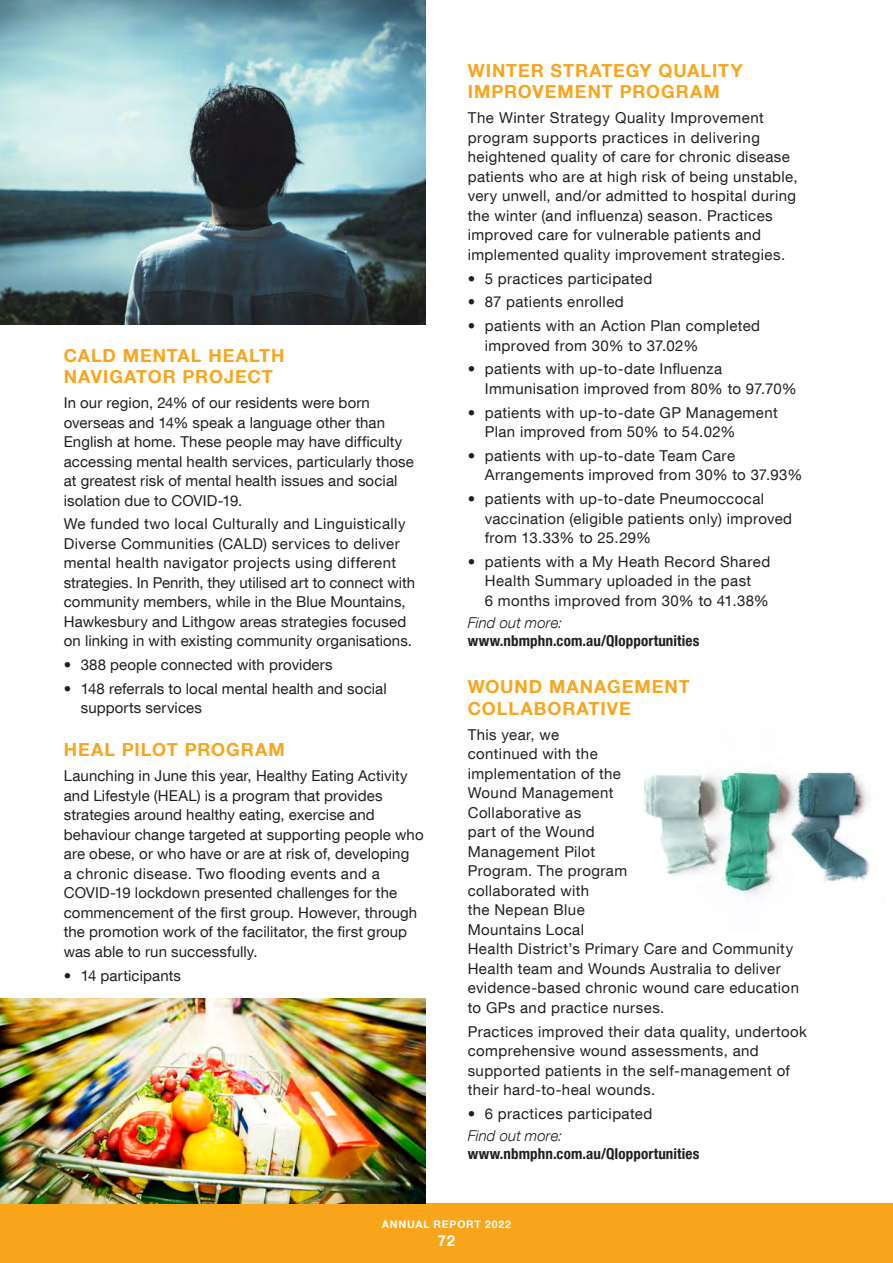
<style>
.page{position:relative;width:893px;height:1263px;background:#fff}
.page>*{position:absolute;margin:0;border:0;box-sizing:border-box;transform-origin:0 0}
._22_sub_2_caps{font:700 18px/21.6px "Helvetica Neue LT Com";letter-spacing:.055em;color:#f9a51b}
._22_BODY{font:15px/19.5px "Helvetica Neue LT Com";letter-spacing:.02em;color:#231f20}
.website{font:700 condensed 15px "Helvetica Neue LT Com";letter-spacing:.005em;color:#231f20}
.Find_Out_More{font:italic 300 15px "Helvetica Neue LT Com";letter-spacing:.005em;color:#231f20}
.t1{font:700 15px "Helvetica Neue LT Com";color:#fff}
.t2{font:700 10.5px "Helvetica Neue LT Com";letter-spacing:.075em;color:#fff}
</style>
<div class="page">
<div style="left:0;top:1203px;width:893px;height:60px;background:#f9a51b"></div>
<hr style="left:892px;top:0;width:1px;height:1203px;background:#fcb958">
<img style="left:0;top:0;width:425px;height:325px">
<img style="left:0;top:999px;width:425px;height:204px">
<img style="left:643px;top:771px;width:227px;height:124px">
<p class="_22_sub_2_caps" style="left:64px;top:344px;width:222px">CALD MENTAL HEALTH<br>NAVIGATOR PROJECT</p>
<p class="_22_BODY" style="left:64px;top:393px;width:352px">In our region, 24% of our residents were born overseas and 14% speak a language other than English at home. These people may have difficulty accessing mental health services, particularly those at greatest risk of mental health issues and social isolation due to COVID-19.</p>
<p class="_22_BODY" style="left:64px;top:514px;width:353px">We funded two local Culturally and Linguistically Diverse Communities (CALD) services to deliver mental health navigator projects using different strategies. In Penrith, they utilised art to connect with community members, while in the Blue Mountains, Hawkesbury and Lithgow areas strategies focused on linking in with existing community organisations.</p>
<p class="_22_BODY" style="left:64px;top:655px;width:270px">• 388 people connected with providers</p>
<p class="_22_BODY" style="left:81px;top:678px;width:307px;text-indent:-17px">• 148 referrals to local mental health and social supports services</p>
<p class="_22_sub_2_caps" style="left:64px;top:739px;width:223px">HEAL PILOT PROGRAM</p>
<p class="_22_BODY" style="left:64px;top:766px;width:361px">Launching in June this year, Healthy Eating Activity and Lifestyle (HEAL) is a program that provides strategies around healthy eating, exercise and behaviour change targeted at supporting people who are obese, or who have or are at risk of, developing<br>a chronic disease. Two flooding events and a COVID-19 lockdown presented challenges for the commencement of the first group. However, through the promotion work of the facilitator, the first group was able to run successfully.</p>
<p class="_22_BODY" style="left:64px;top:965px;width:119px">• 14 participants</p>
<p class="_22_sub_2_caps" style="left:468px;top:59px;width:276px">WINTER STRATEGY QUALITY<br>IMPROVEMENT PROGRAM</p>
<p class="_22_BODY" style="left:468px;top:108px;width:332px">The Winter Strategy Quality Improvement program supports practices in delivering heightened quality of care for chronic disease patients who are at high risk of being unstable, very unwell, and/or admitted to hospital during the winter (and influenza) season. Practices improved care for vulnerable patients and implemented quality improvement strategies.</p>
<p class="_22_BODY" style="left:468px;top:268px;width:186px">• 5 practices participated</p>
<p class="_22_BODY" style="left:468px;top:292px;width:158px">• 87 patients enrolled</p>
<p class="_22_BODY" style="left:485px;top:316px;width:277px;text-indent:-17px">• patients with an Action Plan completed improved from 30% to 37. 02%</p>
<p class="_22_BODY" style="left:485px;top:359px;width:314px;text-indent:-17px">• patients with up-to-date Influenza<br>Immunisation improved from 80% to 97.70%</p>
<p class="_22_BODY" style="left:485px;top:402px;width:294px;text-indent:-17px">• patients with up-to-date GP Management<br>Plan improved from 50% to 54. 02%</p>
<p class="_22_BODY" style="left:485px;top:445px;width:319px;text-indent:-17px">• patients with up-to-date Team Care<br>Arrangements improved from 30% to 37. 93%</p>
<p class="_22_BODY" style="left:485px;top:489px;width:309px;text-indent:-17px">• patients with up-to-date Pneumoccocal vaccination (eligible patients only) improved from 13.33% to 25.29%</p>
<p class="_22_BODY" style="left:485px;top:551px;width:287px;text-indent:-17px">• patients with a My Heath Record Shared<br>Health Summary uploaded in the past<br>6 months improved from 30% to 41.38%</p>
<p class="Find_Out_More" style="left:468px;top:614px;width:96px">Find out more:</p>
<p class="website" style="left:468px;top:632px;width:233px">www.nbmphn.com.au/QIopportunities</p>
<p class="_22_sub_2_caps" style="left:468px;top:675px;width:223px">WOUND MANAGEMENT<br>COLLABORATIVE</p>
<p class="_22_BODY" style="left:468px;top:724px;width:333px">This year, we<br>continued with the<br>implementation of the<br>Wound Management<br>Collaborative as<br>part of the Wound<br>Management Pilot<br>Program. The program<br>collaborated with<br>the Nepean Blue<br>Mountains Local<br>Health District’s Primary Care and Community<br>Health team and Wounds Australia to deliver evidence-based chronic wound care education to GPs and practice nurses.</p>
<p class="_22_BODY" style="left:468px;top:1021px;width:341px">Practices improved their data quality, undertook comprehensive wound assessments, and supported patients in the self-management of their hard-to-heal wounds.</p>
<p class="_22_BODY" style="left:468px;top:1103px;width:186px">• 6 practices participated</p>
<p class="Find_Out_More" style="left:468px;top:1127px;width:96px">Find out more:</p>
<p class="website" style="left:468px;top:1145px;width:233px">www.nbmphn.com.au/QIopportunities</p>
<p class="t2" style="left:382px;top:1217px;width:131px">ANNUAL REPORT 2022</p>
<p class="t1" style="left:438px;top:1231px;width:19px">72</p>
</div>
